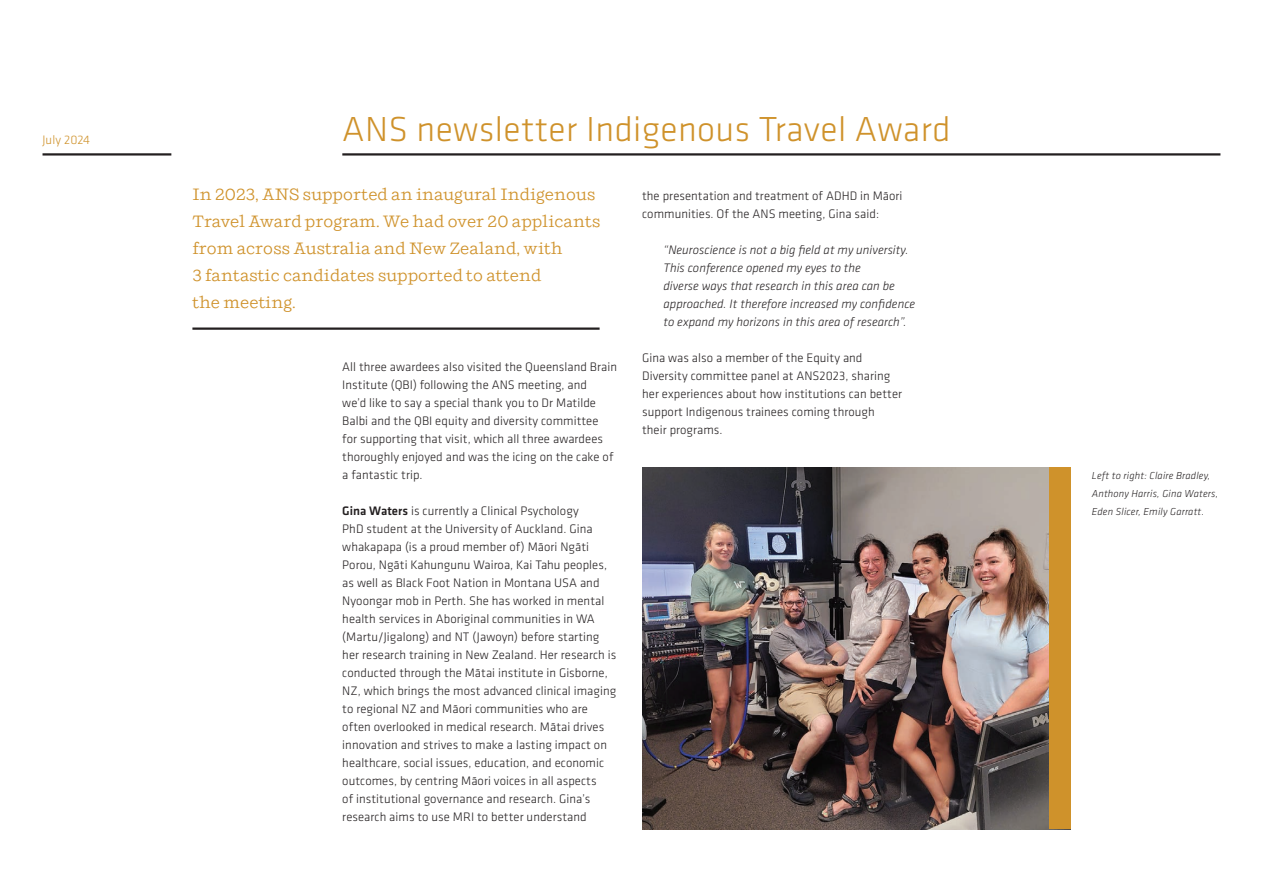
<style>
.page{position:relative;width:1263px;height:893px;background:#fff}
.page>*{position:absolute;margin:0;border:0;box-sizing:border-box;transform-origin:0 0}
.t1{font:300 36px "Klavika Basic";letter-spacing:.01em;color:#cf922b}
.ANS_pull_quote{font:16.5px/27px "Shift";color:#cf922b}
.ANS_body{font:300 12.75px/18px "Klavika Basic";letter-spacing:.005em;color:#231f20}
.ANS_body-2{font:italic 300 12.75px/18px "Klavika Basic";letter-spacing:.005em;color:#231f20}
.t2{font:300 12.75px "Klavika Basic";letter-spacing:.01em;color:#cf922b}
.ANS_caption{font:italic 300 10.5px/18px "Klavika Basic";letter-spacing:.015em;color:#231f20}
.s1{font-weight:500}
</style>
<div class="page">
<hr style="left:43px;top:153px;width:128px;height:3px;background:#231f20">
<hr style="left:342px;top:153px;width:878px;height:3px;background:#231f20">
<hr style="left:192px;top:327px;width:408px;height:3px;background:#231f20">
<img style="left:642px;top:468px;width:407px;height:361px">
<div style="left:1049px;top:468px;width:21px;height:361px;background:#cf922b"></div>
<p class="t2" style="left:43px;top:132px;width:49px">July 2024</p>
<p class="t1" style="left:342px;top:107px;width:610px">ANS newsletter Indigenous Travel Award</p>
<p class="ANS_pull_quote" style="left:192px;top:181px;width:409px">In 2023, ANS supported an inaugural Indigenous Travel Award program. We had over 20 applicants from across Australia and New Zealand, with<br>3 fantastic candidates supported to attend<br>the meeting.</p>
<p class="ANS_body" style="left:342px;top:358px;width:276px">All three awardees also visited the Queensland Brain Institute (QBI) following the ANS meeting, and<br>we’d like to say a special thank you to Dr Matilde Balbi and the QBI equity and diversity committee<br>for supporting that visit, which all three awardees thoroughly enjoyed and was the icing on the cake of a fantastic trip.</p>
<p class="ANS_body" style="left:342px;top:502px;width:275px"><span class="s1">Gina Waters</span> is currently a Clinical Psychology<br>PhD student at the University of Auckland. Gina whakapapa (is a proud member of) Māori Ngāti Porou, Ngāti Kahungunu Wairoa, Kai Tahu peoples, as well as Black Foot Nation in Montana USA and Nyoongar mob in Perth. She has worked in mental health services in Aboriginal communities in WA (Martu/Jigalong) and NT (Jawoyn) before starting her research training in New Zealand. Her research is conducted through the Mātai institute in Gisborne, NZ, which brings the most advanced clinical imaging to regional NZ and Māori communities who are often overlooked in medical research. Mātai drives innovation and strives to make a lasting impact on healthcare, social issues, education, and economic outcomes, by centring Māori voices in all aspects<br>of institutional governance and research. Gina’s research aims to use MRI to better understand</p>
<p class="ANS_body" style="left:642px;top:187px;width:262px">the presentation and treatment of ADHD in Māori communities. Of the ANS meeting, Gina said:</p>
<p class="ANS_body-2" style="left:663px;top:241px;width:253px">“Neuroscience is not a big field at my university.<br>This conference opened my eyes to the<br>diverse ways that research in this area can be approached. It therefore increased my confidence to expand my horizons in this area of research”.</p>
<p class="ANS_body" style="left:642px;top:349px;width:262px">Gina was also a member of the Equity and Diversity committee panel at ANS2023, sharing her experiences about how institutions can better support Indigenous trainees coming through their programs.</p>
<p class="ANS_caption" style="left:1092px;top:467px;width:128px">Left to right: Claire Bradley,<br>Anthony Harris, Gina Waters,<br>Eden Slicer, Emily Garratt.</p>
</div>
